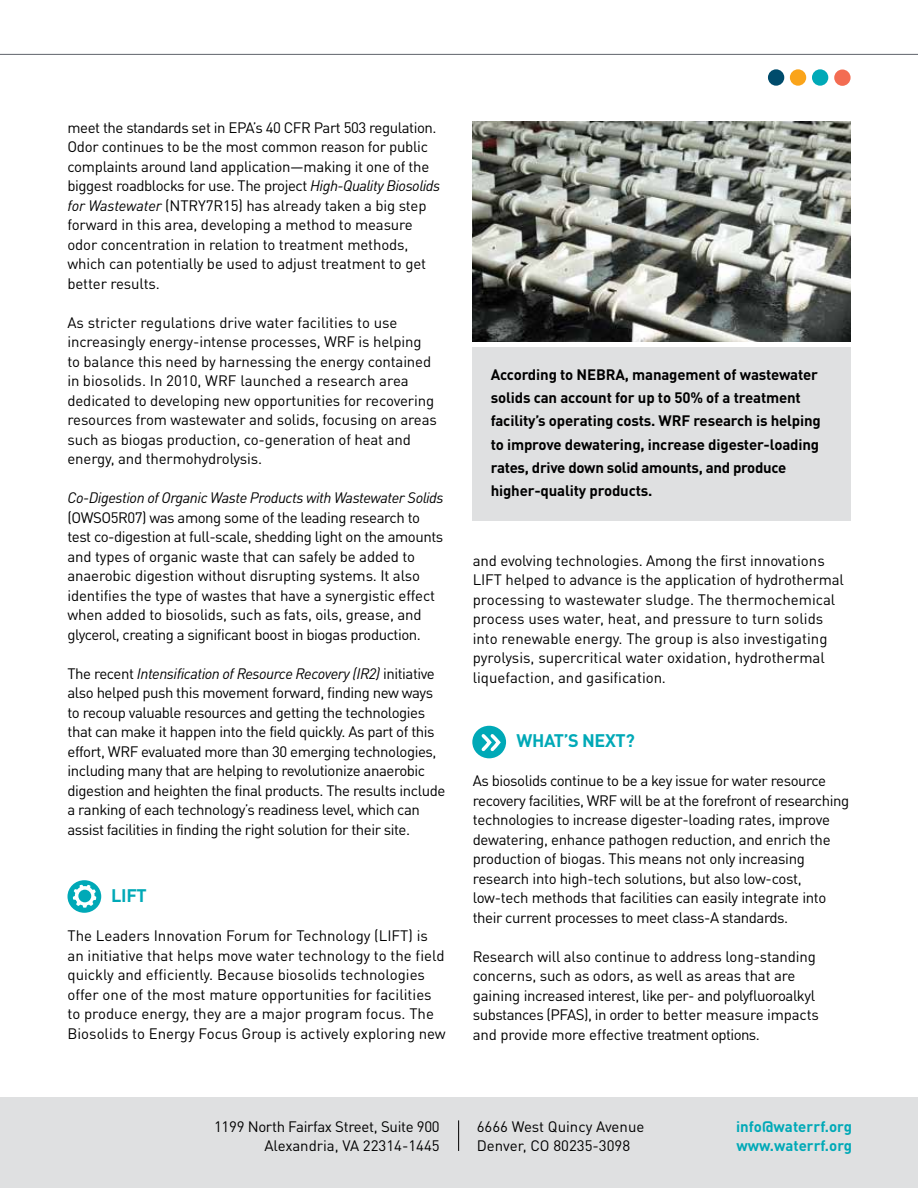
<style>
.page{position:relative;width:918px;height:1188px;background:#fff}
.page>*{position:absolute;margin:0;border:0;box-sizing:border-box;transform-origin:0 0}
.t1{font:700 18px "DIN Pro";letter-spacing:-.02em;color:#00a9b7}
.t2{font:15px/19.5px "DIN Pro";letter-spacing:-.02em;color:#000}
.t3{font:15px/19.5px "DIN Pro";color:#000}
.t4{font:700 15px/23.2px "DIN Pro";letter-spacing:-.01em;color:#000}
.t5{font:italic 15px "DIN Pro";letter-spacing:-.03em;color:#000}
.t6{font:700 15px/19.5px "DIN Pro";color:#00a9b7}
.s1{font-style:italic}
</style>
<div class="page">
<div style="left:768px;top:69px;width:16px;height:17px;background:#004c6c;border-radius:50%"></div>
<div style="left:790px;top:69px;width:16px;height:17px;background:#faa41a;border-radius:50%"></div>
<div style="left:834px;top:70px;width:17px;height:16px;background:#f36c52;border-radius:50%"></div>
<div style="left:812px;top:69px;width:16px;height:17px;background:#00a9b7;border-radius:50%"></div>
<hr style="left:0;top:54px;width:918px;height:1px;background:#5f636a">
<div style="left:472px;top:348px;width:379px;height:173px;background:#dfe0e1"></div>
<img style="left:473px;top:122px;width:377px;height:219px">
<div style="left:68px;top:880px;width:33px;height:33px;background:#00a9b7;border-radius:50%"></div>
<svg style="left:73px;top:885px;width:23px;height:23px"></svg>
<div style="left:472px;top:726px;width:34px;height:32px;background:#00a9b7;border-radius:50%"></div>
<svg style="left:481px;top:735px;width:20px;height:17px"></svg>
<div style="left:0;top:1097px;width:918px;height:91px;background:#dfe0e1"></div>
<hr style="left:458px;top:1120px;width:1px;height:31px;background:#000">
<p class="t2" style="left:68px;top:116px;width:374px">meet the standards set in EPA’s 40 CFR Part 503 regulation.<br>Odor continues to be the most common reason for public complaints around land application—making it one of the biggest roadblocks for use. The project <span class="s1">High-Quality Biosolids for Wastewater</span> (NTRY7R15) has already taken a big step forward in this area, developing a method to measure odor concentration in relation to treatment methods, which can potentially be used to adjust treatment to get better results.</p>
<p class="t2" style="left:68px;top:311px;width:371px">As stricter regulations drive water facilities to use increasingly energy-intense processes, WRF is helping to balance this need by harnessing the energy contained in biosolids. In 2010, WRF launched a research area dedicated to developing new opportunities for recovering resources from wastewater and solids, focusing on areas such as biogas production, co-generation of heat and energy, and thermohydrolysis.</p>
<p class="t5" style="left:68px;top:486px;width:378px">Co-Digestion of Organic Waste Products with Wastewater Solids</p>
<p class="t2" style="left:68px;top:506px;width:377px">(OWSO5R07) was among some of the leading research to test co-digestion at full-scale, shedding light on the amounts and types of organic waste that can safely be added to anaerobic digestion without disrupting systems. It also identifies the type of wastes that have a synergistic effect when added to biosolids, such as fats, oils, grease, and glycerol, creating a significant boost in biogas production.</p>
<p class="t2" style="left:68px;top:662px;width:379px">The recent <span class="s1">Intensification of Resource Recovery (IR2)</span> initiative also helped push this movement forward, finding new ways to recoup valuable resources and getting the technologies that can make it happen into the field quickly. As part of this effort, WRF evaluated more than 30 emerging technologies, including many that are helping to revolutionize anaerobic digestion and heighten the final products. The results include a ranking of each technology’s readiness level, which can assist facilities in finding the right solution for their site.</p>
<p class="t1" style="left:111px;top:881px;width:37px">LIFT</p>
<p class="t3" style="left:68px;top:925px;width:380px">The Leaders Innovation Forum for Technology (LIFT) is an initiative that helps move water technology to the field quickly and efficiently. Because biosolids technologies offer one of the most mature opportunities for facilities to produce energy, they are a major program focus. The Biosolids to Energy Focus Group is actively exploring new</p>
<p class="t4" style="left:491px;top:361px;width:332px">According to NEBRA, management of wastewater solids can account for up to 50% of a treatment facility’s operating costs. WRF research is helping to improve dewatering, increase digester-loading rates, drive down solid amounts, and produce higher-quality products.</p>
<p class="t3" style="left:473px;top:549px;width:373px">and evolving technologies. Among the first innovations LIFT helped to advance is the application of hydrothermal processing to wastewater sludge. The thermochemical process uses water, heat, and pressure to turn solids into renewable energy. The group is also investigating pyrolysis, supercritical water oxidation, hydrothermal liquefaction, and gasification.</p>
<p class="t1" style="left:516px;top:726px;width:120px">WHAT’S NEXT?</p>
<p class="t2" style="left:473px;top:770px;width:378px">As biosolids continue to be a key issue for water resource recovery facilities, WRF will be at the forefront of researching technologies to increase digester-loading rates, improve dewatering, enhance pathogen reduction, and enrich the production of biogas. This means not only increasing research into high-tech solutions, but also low-cost, low-tech methods that facilities can easily integrate into their current processes to meet class-A standards.</p>
<p class="t2" style="left:473px;top:945px;width:348px">Research will also continue to address long-standing concerns, such as odors, as well as areas that are gaining increased interest, like per- and polyfluoroalkyl substances (PFAS), in order to better measure impacts and provide more effective treatment options.</p>
<p class="t2" style="left:214px;top:1115px;width:227px;text-align:right">1199 North Fairfax Street, Suite 900<br>Alexandria, VA 22314-1445</p>
<p class="t3" style="left:477px;top:1115px;width:169px">6666 West Quincy Avenue<br>Denver, CO 80235-3098</p>
<p class="t6" style="left:736px;top:1115px;width:117px">info@waterrf.org www.waterrf.org</p>
</div>
